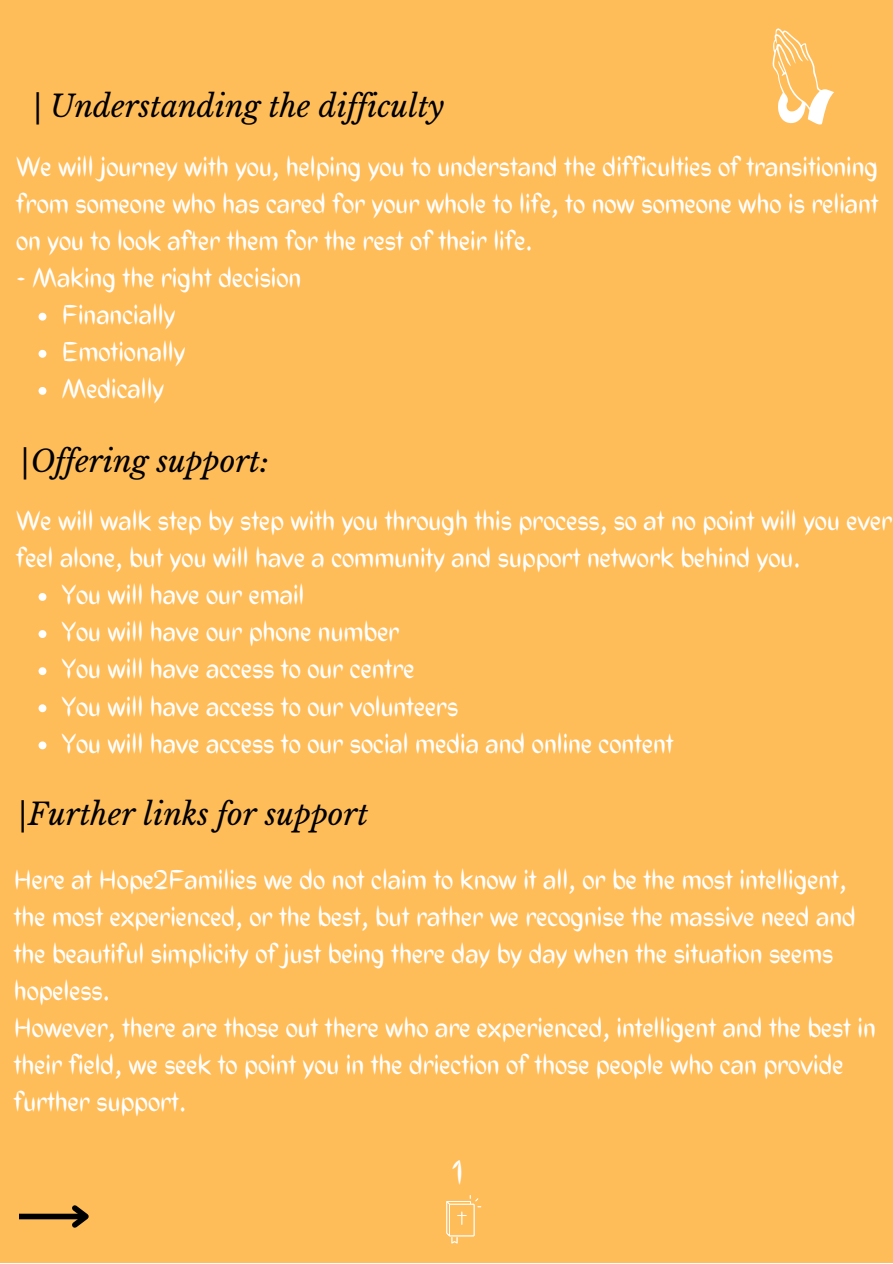
<style>
.page{position:relative;width:893px;height:1264px;background:#fff}
.page>*{position:absolute;margin:0;border:0;box-sizing:border-box;transform-origin:0 0}
.t1{font:700 33px "Anahaw";color:#fff}
.t2{font:italic 30px "Libre Baskerville";color:#000}
.t3{font:700 27px/37px "Anahaw";color:#fff}
.s1{font-style:normal}
</style>
<div class="page">
<div style="left:0;top:0;width:892px;height:1262px;background:#ffbd59"></div>
<svg style="left:39px;top:593px;width:7px;height:8px"></svg>
<svg style="left:39px;top:630px;width:7px;height:8px"></svg>
<svg style="left:39px;top:667px;width:7px;height:8px"></svg>
<svg style="left:39px;top:704px;width:7px;height:8px"></svg>
<svg style="left:39px;top:741px;width:7px;height:8px"></svg>
<div style="left:19px;top:1213px;width:67px;height:6px;background:#000"></div>
<svg style="left:67px;top:1205px;width:22px;height:23px"></svg>
<svg style="left:772px;top:28px;width:62px;height:97px"></svg>
<svg style="left:446px;top:1195px;width:35px;height:48px"></svg>
<svg style="left:39px;top:313px;width:7px;height:7px"></svg>
<svg style="left:39px;top:350px;width:7px;height:8px"></svg>
<svg style="left:39px;top:387px;width:7px;height:8px"></svg>
<p class="t2" style="left:34px;top:87px;width:412px"><span class="s1">|</span> Understanding the dif iculty</p>
<p class="t3" style="left:16px;top:148px;width:864px;text-align:justify">We will journey with you, helping you to understand the difficulties of transitioning from someone who has cared for your whole to life, to now someone who is reliant on you to look after them for the rest of their life.</p>
<p class="t3" style="left:16px;top:259px;width:287px">- Making the right decision</p>
<p class="t3" style="left:62px;top:296px;width:125px">Financially<br>Emotionally<br>Medically</p>
<p class="t2" style="left:20px;top:442px;width:250px">|Of ering support:</p>
<p class="t3" style="left:16px;top:502px;width:877px">We will walk step by step with you through this process, so at no point will you ever feel alone, but you will have a community and support network behind you.</p>
<p class="t3" style="left:62px;top:576px;width:613px">You will have our email<br>You will have our phone number<br>You will have access to our centre<br>You will have access to our volunteers<br>You will have access to our social media and online content</p>
<p class="t2" style="left:18px;top:795px;width:352px">|Further links for support</p>
<p class="t3" style="left:14px;top:860px;width:863px">Here at Hope2Families we do not claim to know it all, or be the most intelligent, the most experienced, or the best, but rather we recognise the massive need and the beautiful simplicity of just being there day by day when the situation seems hopeless.<br>However, there are those out there who are experienced, intelligent and the best in their field, we seek to point you in the driection of those people who can provide further support.</p>
<p class="t1" style="left:452px;top:1152px;width:13px">1</p>
</div>
